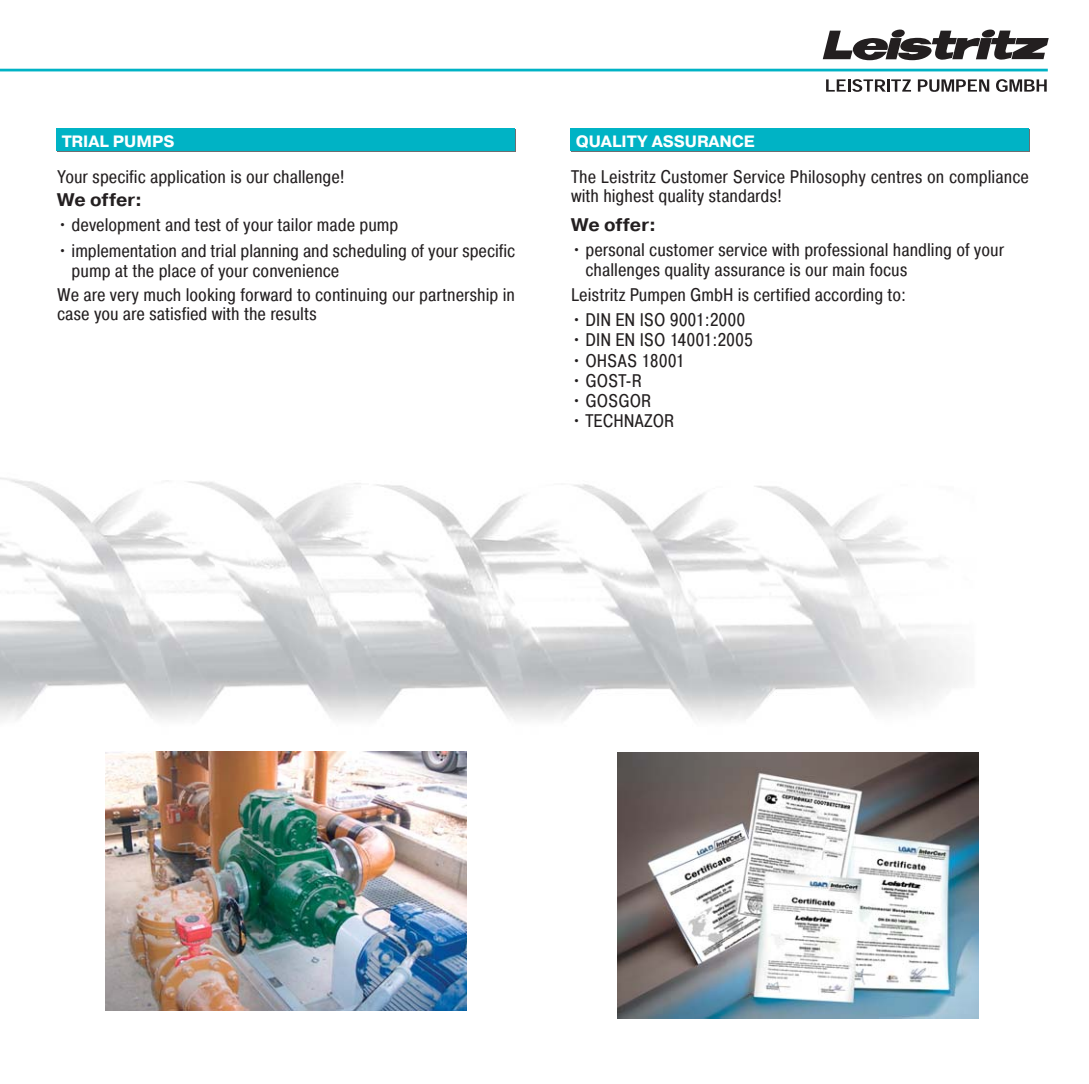
<style>
.page{position:relative;width:1089px;height:1084px;background:#fff}
.page>*{position:absolute;margin:0;border:0;box-sizing:border-box;transform-origin:0 0}
.t1{font:18.2px/19.2px "Pragmatica Cond A";color:#231f20}
.t2{font:18.2px "Pragmatica Bold A";color:#231f20}
.t3{font:16.4px "Pragmatica Bold A";color:#fff}
</style>
<div class="page">
<img style="left:0;top:477px;width:962px;height:244px">
<div style="left:571px;top:129px;width:458px;height:23px;background:#6d6e70"></div>
<div style="left:570px;top:128px;width:458px;height:23px;background:#00b3c5"></div>
<div style="left:58px;top:129px;width:457px;height:23px;background:#6d6e70"></div>
<div style="left:57px;top:128px;width:457px;height:23px;background:#00b3c5"></div>
<svg style="left:822px;top:29px;width:226px;height:31px"></svg>
<svg style="left:826px;top:79px;width:85px;height:13px"></svg>
<svg style="left:917px;top:79px;width:72px;height:13px"></svg>
<svg style="left:996px;top:79px;width:50px;height:13px"></svg>
<hr style="left:0;top:69px;width:1047px;height:2px;background:#00b3c5">
<img style="left:105px;top:751px;width:361px;height:259px">
<img style="left:617px;top:752px;width:361px;height:265px">
<p class="t3" style="left:62px;top:135px;width:114px">TRIAL PUMPS</p>
<p class="t1" style="left:57px;top:168px;width:289px">Your specific application is our challenge!</p>
<p class="t2" style="left:57px;top:193px;width:87px">We offer:</p>
<p class="t1" style="left:57px;top:217px;width:343px">• development and test of your tailor made pump</p>
<p class="t1" style="left:72px;top:242px;width:445px;line-height:20px;text-indent:-14px">• implementation and trial planning and scheduling of your specific pump at the place of your convenience</p>
<p class="t1" style="left:57px;top:286px;width:459px">We are very much looking forward to continuing our partnership in case you are satisfied with the results</p>
<p class="t3" style="left:575px;top:135px;width:181px">QUALITY ASSURANCE</p>
<p class="t1" style="left:571px;top:168px;width:459px">The Leistritz Customer Service Philosophy centres on compliance with highest quality standards!</p>
<p class="t2" style="left:571px;top:217px;width:87px">We offer:</p>
<p class="t1" style="left:585px;top:241px;width:420px;line-height:20px;text-indent:-14px">• personal customer service with professional handling of your challenges quality assurance is our main focus</p>
<p class="t1" style="left:571px;top:286px;width:336px">Leistritz Pumpen GmbH is certified according to:</p>
<p class="t1" style="left:571px;top:312px;width:176px">• DIN EN ISO 9001:2000</p>
<p class="t1" style="left:571px;top:332px;width:184px">• DIN EN ISO 14001:2005</p>
<p class="t1" style="left:571px;top:352px;width:115px">• OHSAS 18001</p>
<p class="t1" style="left:571px;top:372px;width:73px">• GOST-R</p>
<p class="t1" style="left:571px;top:392px;width:82px">• GOSGOR</p>
<p class="t1" style="left:571px;top:412px;width:105px">• TECHNAZOR</p>
</div>
